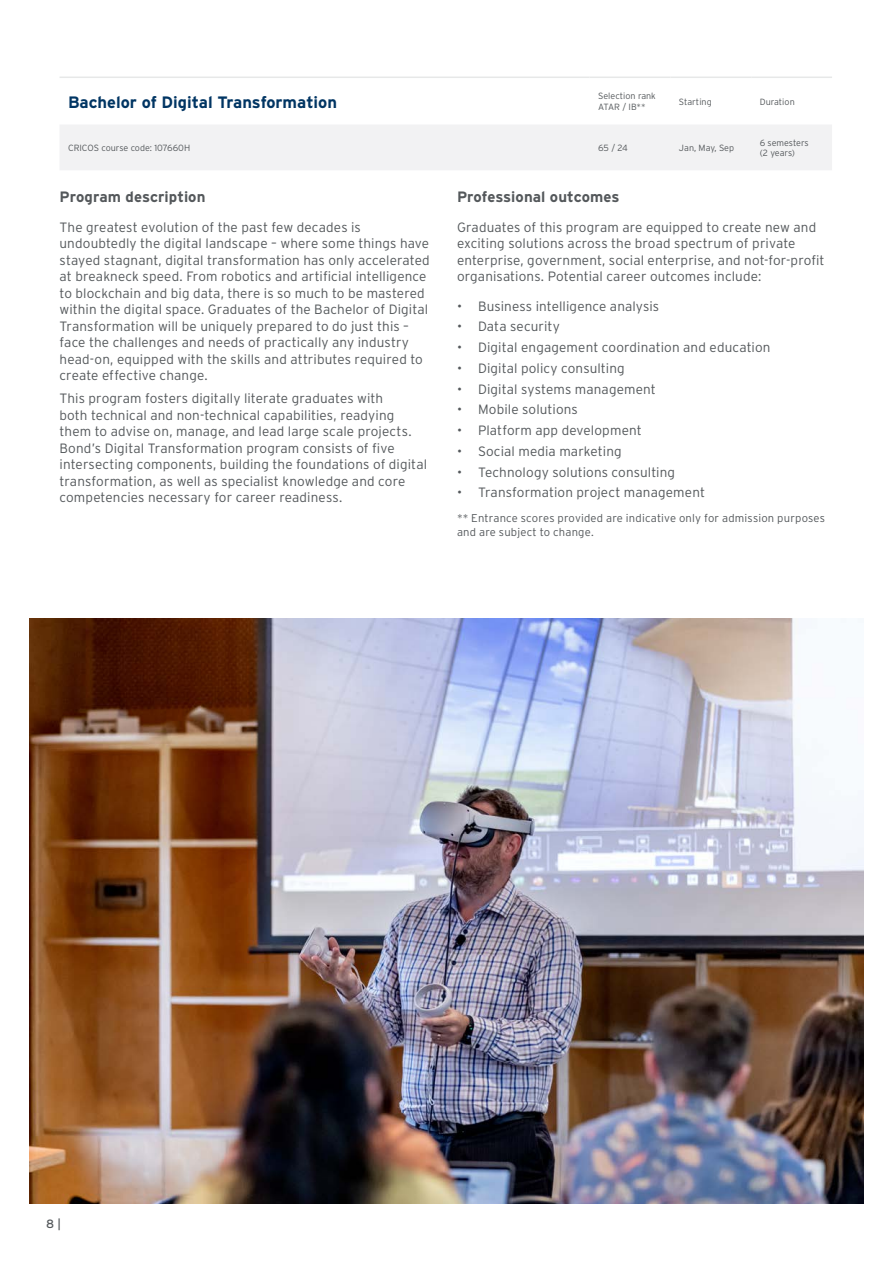
<style>
.page{position:relative;width:893px;height:1263px;background:#fff}
.page>*{position:absolute;margin:0;border:0;box-sizing:border-box;transform-origin:0 0}
.t1{font:700 16.5px "Interstate";color:#003563}
.t2{font:700 15px "Interstate";color:#54585b}
.t3{font:300 13.5px/16.5px "Interstate";letter-spacing:.01em;color:#54585b}
.t4{font:12px "Interstate";color:#54585b}
.t5{font:300 11.25px/14.2px "Interstate";letter-spacing:.015em;color:#54585b}
.t6{font:300 9px/10.8px "Interstate";color:#54585b}
</style>
<div class="page">
<div style="left:60px;top:125px;width:772px;height:45px;background:#f2f2f3"></div>
<hr style="left:590px;top:77px;width:80px;height:1px;background:#e7e8e8">
<hr style="left:670px;top:77px;width:81px;height:1px;background:#e7e8e8">
<hr style="left:751px;top:77px;width:81px;height:1px;background:#e7e8e8">
<hr style="left:60px;top:77px;width:530px;height:1px;background:#e7e8e8">
<img style="left:30px;top:619px;width:833px;height:584px">
<p class="t1" style="left:68px;top:92px;width:271px">Bachelor of Digital Transformation</p>
<p class="t6" style="left:598px;top:91px;width:59px">Selection rank<br>ATAR / IB**</p>
<p class="t6" style="left:679px;top:96px;width:34px">Starting</p>
<p class="t6" style="left:760px;top:96px;width:37px">Duration</p>
<p class="t6" style="left:68px;top:142px;width:124px">CRICOS course code: 107660H</p>
<p class="t6" style="left:598px;top:142px;width:31px">65 / 24</p>
<p class="t6" style="left:679px;top:142px;width:57px">Jan, May, Sep</p>
<p class="t6" style="left:760px;top:137px;width:51px">6 semesters (2 years)</p>
<p class="t2" style="left:60px;top:188px;width:147px">Program description</p>
<p class="t3" style="left:60px;top:219px;width:372px">The greatest evolution of the past few decades is undoubtedly the digital landscape – where some things have stayed stagnant, digital transformation has only accelerated at breakneck speed. From robotics and artificial intelligence to blockchain and big data, there is so much to be mastered within the digital space. Graduates of the Bachelor of Digital Transformation will be uniquely prepared to do just this – face the challenges and needs of practically any industry head-on, equipped with the skills and attributes required to create effective change.</p>
<p class="t3" style="left:60px;top:390px;width:369px">This program fosters digitally literate graduates with<br>both technical and non-technical capabilities, readying them to advise on, manage, and lead large scale projects.<br>Bond’s Digital Transformation program consists of five intersecting components, building the foundations of digital transformation, as well as specialist knowledge and core competencies necessary for career readiness.</p>
<p class="t2" style="left:457px;top:188px;width:164px">Professional outcomes</p>
<p class="t3" style="left:457px;top:219px;width:369px">Graduates of this program are equipped to create new and exciting solutions across the broad spectrum of private enterprise, government, social enterprise, and not-for-profit organisations. Potential career outcomes include:</p>
<p class="t3" style="left:457px;top:297px;width:204px">• Business intelligence analysis</p>
<p class="t3" style="left:457px;top:318px;width:105px">• Data security</p>
<p class="t3" style="left:457px;top:339px;width:315px">• Digital engagement coordination and education</p>
<p class="t3" style="left:457px;top:360px;width:169px">• Digital policy consulting</p>
<p class="t3" style="left:457px;top:380px;width:200px">• Digital systems management</p>
<p class="t3" style="left:457px;top:401px;width:122px">• Mobile solutions</p>
<p class="t3" style="left:457px;top:422px;width:186px">• Platform app development</p>
<p class="t3" style="left:457px;top:443px;width:166px">• Social media marketing</p>
<p class="t3" style="left:457px;top:463px;width:220px">• Technology solutions consulting</p>
<p class="t3" style="left:457px;top:484px;width:250px">• Transformation project management</p>
<p class="t5" style="left:457px;top:510px;width:370px">** Entrance scores provided are indicative only for admission purposes and are subject to change.</p>
<p class="t4" style="left:46px;top:1216px;width:16px">8 |</p>
</div>
